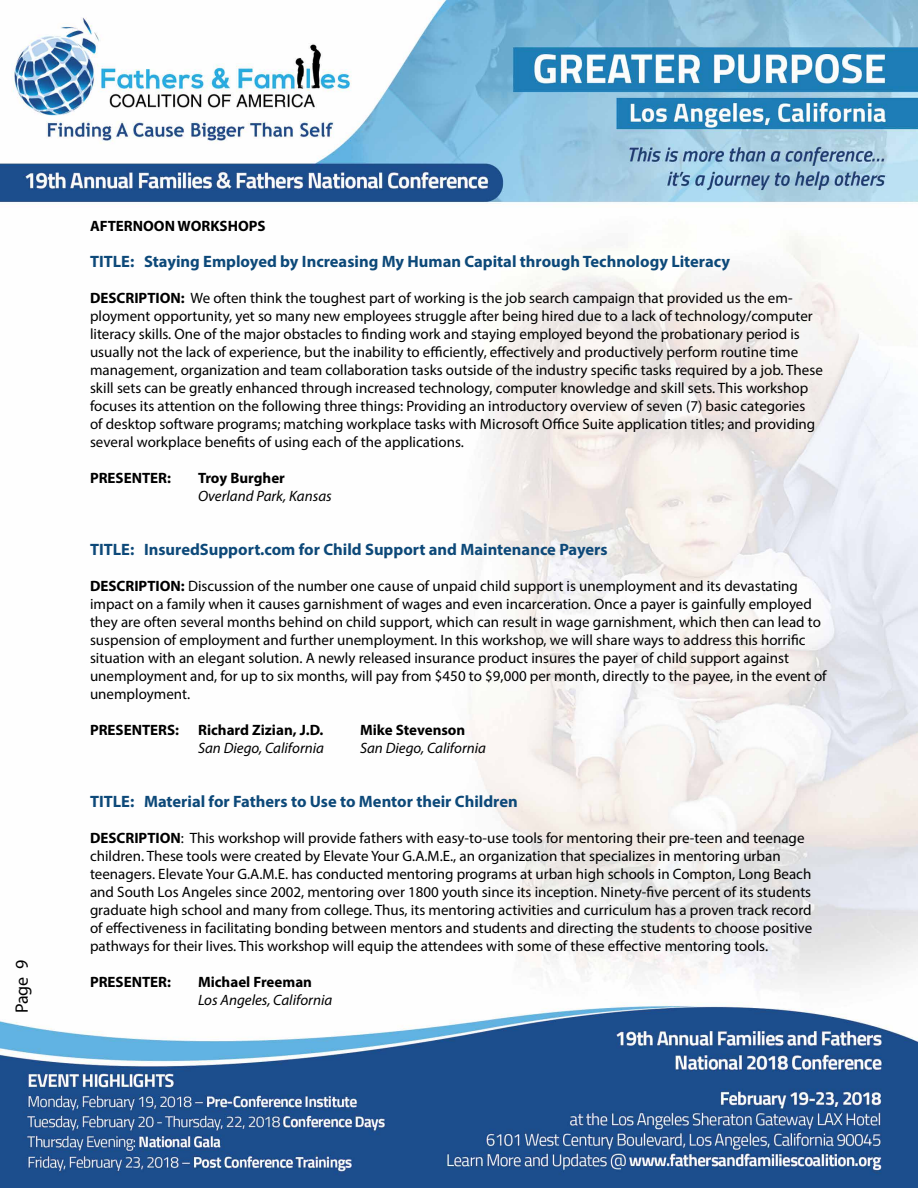
<style>
.page{position:relative;width:918px;height:1188px;background:#fff}
.page>*{position:absolute;margin:0;border:0;box-sizing:border-box;transform-origin:0 0}
.t1{font:18px "Myriad Pro";color:#000}
.t2{font:700 16.5px "Myriad Pro";color:#0d4979}
.t3{font:15px/18px "Myriad Pro";color:#000}
.t4{font:700 15px "Myriad Pro";color:#000}
.t5{font:italic 15px "Myriad Pro";color:#000}
.s1{font-weight:700}
</style>
<div class="page">
<img style="left:0;top:1px;width:917px;height:1187px">
<p class="t1" style="left:11px;top:1013px;width:55px;rotate:-90deg">Page 9</p>
<p class="t4" style="left:90px;top:216px;width:177px">AFTERNOON WORKSHOPS</p>
<p class="t2" style="left:90px;top:251px;width:642px">TITLE: Staying Employed by Increasing My Human Capital through Technology Literacy</p>
<p class="t3" style="left:90px;top:289px;width:734px"><span class="s1">DESCRIPTION:</span> We often think the toughest part of working is the job search campaign that provided us the em&shy;ployment opportunity, yet so many new employees struggle after being hired due to a lack of technology/computer literacy skills. One of the major obstacles to finding work and staying employed beyond the probationary period is usually not the lack of experience, but the inability to efficiently, effectively and productively perform routine time management, organization and team collaboration tasks outside of the industry specific tasks required by a job. These skill sets can be greatly enhanced through increased technology, computer knowledge and skill sets. This workshop focuses its attention on the following three things: Providing an introductory overview of seven (7) basic categories<br>of desktop software programs; matching workplace tasks with Microsoft Office Suite application titles; and providing several workplace benefits of using each of the applications.</p>
<p class="t4" style="left:90px;top:468px;width:83px">PRESENTER:</p>
<p class="t4" style="left:198px;top:468px;width:88px">Troy Burgher</p>
<p class="t5" style="left:198px;top:487px;width:135px">Overland Park, Kansas</p>
<p class="t2" style="left:90px;top:539px;width:519px">TITLE: InsuredSupport.com for Child Support and Maintenance Payers</p>
<p class="t3" style="left:90px;top:577px;width:738px"><span class="s1">DESCRIPTION:</span> Discussion of the number one cause of unpaid child support is unemployment and its devastating impact on a family when it causes garnishment of wages and even incarceration. Once a payer is gainfully employed they are often several months behind on child support, which can result in wage garnishment, which then can lead to suspension of employment and further unemployment. In this workshop, we will share ways to address this horrific situation with an elegant solution. A newly released insurance product insures the payer of child support against unemployment and, for up to six months, will pay from $450 to $9,000 per month, directly to the payee, in the event of unemployment.</p>
<p class="t4" style="left:90px;top:720px;width:91px">PRESENTERS:</p>
<p class="t4" style="left:198px;top:720px;width:127px">Richard Zizian, J.D.</p>
<p class="t4" style="left:360px;top:720px;width:107px">Mike Stevenson</p>
<p class="t5" style="left:198px;top:739px;width:128px">San Diego, California</p>
<p class="t5" style="left:360px;top:739px;width:128px">San Diego, California</p>
<p class="t2" style="left:90px;top:791px;width:429px">TITLE: Material for Fathers to Use to Mentor their Children</p>
<p class="t3" style="left:90px;top:829px;width:724px"><span class="s1">DESCRIPTION</span>: This workshop will provide fathers with easy-to-use tools for mentoring their pre-teen and teenage children. These tools were created by Elevate Your G.A.M.E., an organization that specializes in mentoring urban teenagers. Elevate Your G.A.M.E. has conducted mentoring programs at urban high schools in Compton, Long Beach and South Los Angeles since 2002, mentoring over 1800 youth since its inception. Ninety-five percent of its students graduate high school and many from college. Thus, its mentoring activities and curriculum has a proven track record of effectiveness in facilitating bonding between mentors and students and directing the students to choose positive pathways for their lives. This workshop will equip the attendees with some of these effective mentoring tools.</p>
<p class="t4" style="left:90px;top:972px;width:83px">PRESENTER:</p>
<p class="t4" style="left:198px;top:972px;width:116px">Michael Freeman</p>
<p class="t5" style="left:198px;top:991px;width:136px">Los Angeles, California</p>
</div>
